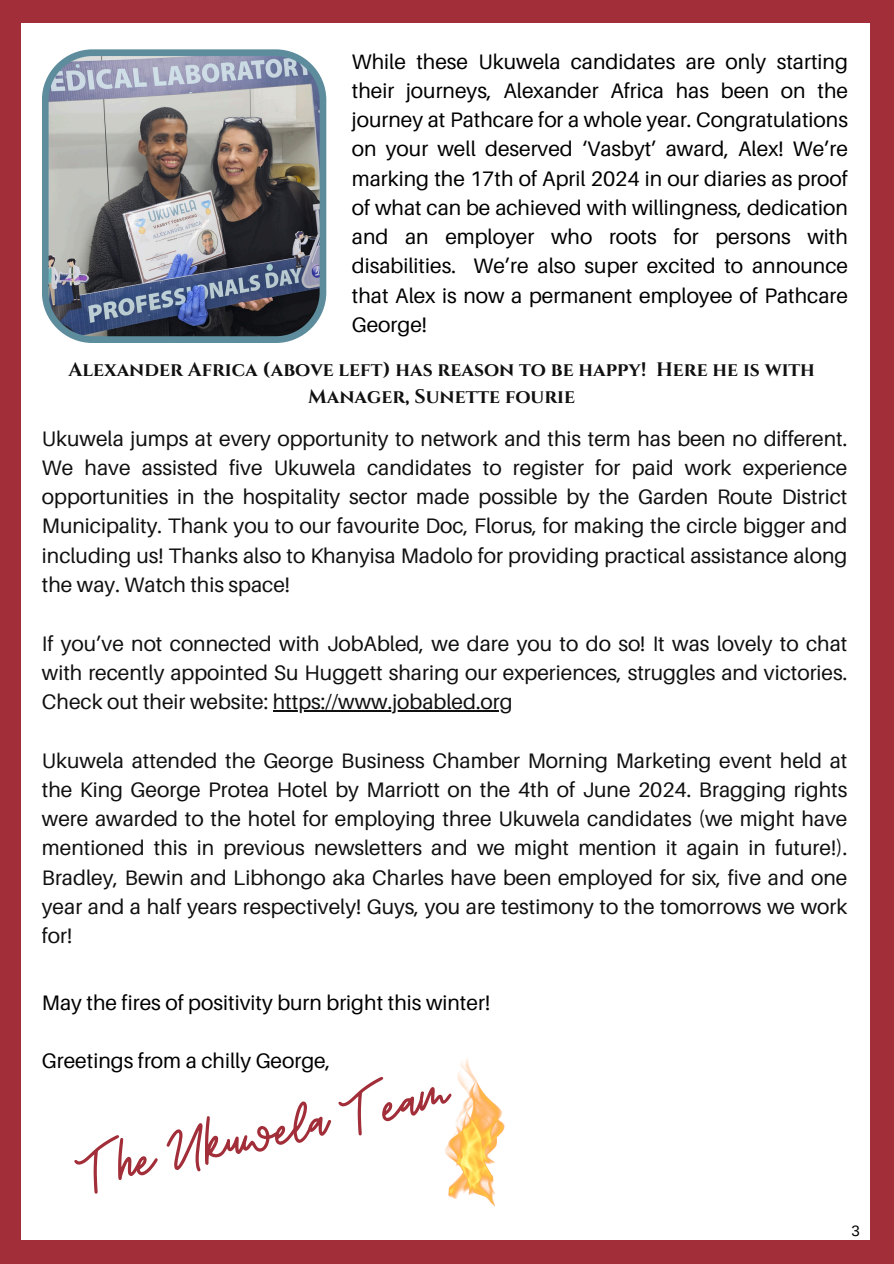
<style>
.page{position:relative;width:894px;height:1264px;background:#fff}
.page>*{position:absolute;margin:0;border:0;box-sizing:border-box;transform-origin:0 0}
.t1{font:61.5px "Beauty Salon Script";color:#a12e38}
.t2{font:21px/29.2px "Aileron";color:#101010;text-align:justify}
.t3{font:21px/29.2px "Aileron";color:#000;text-align:justify}
.t4{font:700 19.5px/27px "Cinzel";color:#101010;text-align:center}
.t5{font:15px "Arimo";color:#000}
</style>
<div class="page">
<div style="left:0;top:0;width:893px;height:1263px;background:#a12e38"></div>
<div style="left:21px;top:23px;width:848px;height:1217px;background:#fff"></div>
<img style="left:42px;top:49px;width:284px;height:294px">
<img style="left:445px;top:1058px;width:59px;height:148px">
<hr style="left:273px;top:710px;width:239px;height:1px;background:#101010">
<p class="t3" style="left:352px;top:46px;width:497px">While these Ukuwela candidates are only starting their journeys, Alexander Africa has been on the journey at Pathcare for a whole year. Congratulations on your well deserved ‘Vasbyt’ award, Alex! We’re marking the 17th of April 2024 in our diaries as proof of what can be achieved with willingness, dedication and an employer who roots for persons with disabilities. We’re also super excited to announce that Alex is now a permanent employee of Pathcare George!</p>
<p class="t4" style="left:68px;top:356px;width:747px">Alexander Africa (above left) has reason to be happy! Here he is with<br>Manager, Sunette fourie</p>
<p class="t2" style="left:42px;top:423px;width:806px">Ukuwela jumps at every opportunity to network and this term has been no different.<br>We have assisted five Ukuwela candidates to register for paid work experience opportunities in the hospitality sector made possible by the Garden Route District Municipality. Thank you to our favourite Doc, Florus, for making the circle bigger and including us! Thanks also to Khanyisa Madolo for providing practical assistance along the way. Watch this space!</p>
<h2 class="t2" style="left:42px;top:628px;width:806px">If you’ve not connected with JobAbled, we dare you to do so! It was lovely to chat with recently appointed Su Huggett sharing our experiences, struggles and victories.<br>Check out their website: https://www.jobabled.org</h2>
<p class="t2" style="left:42px;top:745px;width:806px">Ukuwela attended the George Business Chamber Morning Marketing event held at the King George Protea Hotel by Marriott on the 4th of June 2024. Bragging rights were awarded to the hotel for employing three Ukuwela candidates (we might have</p>
<p class="t2" style="left:42px;top:833px;width:806px">mentioned this in previous newsletters and we might mention it again in future!).<br>Bradley, Bewin and Libhongo aka Charles have been employed for six, five and one year and a half years respectively! Guys, you are testimony to the tomorrows we work for!</p>
<h1 class="t3" style="left:42px;top:987px;width:449px">May the fires of positivity burn bright this winter!</h1>
<p class="t3" style="left:42px;top:1045px;width:290px">Greetings from a chilly George,</p>
<p class="t1" style="left:73px;top:1142px;width:378px;rotate:-12deg">The Ukuwela Team</p>
<p class="t5" style="left:851px;top:1222px;width:10px">3</p>
</div>
